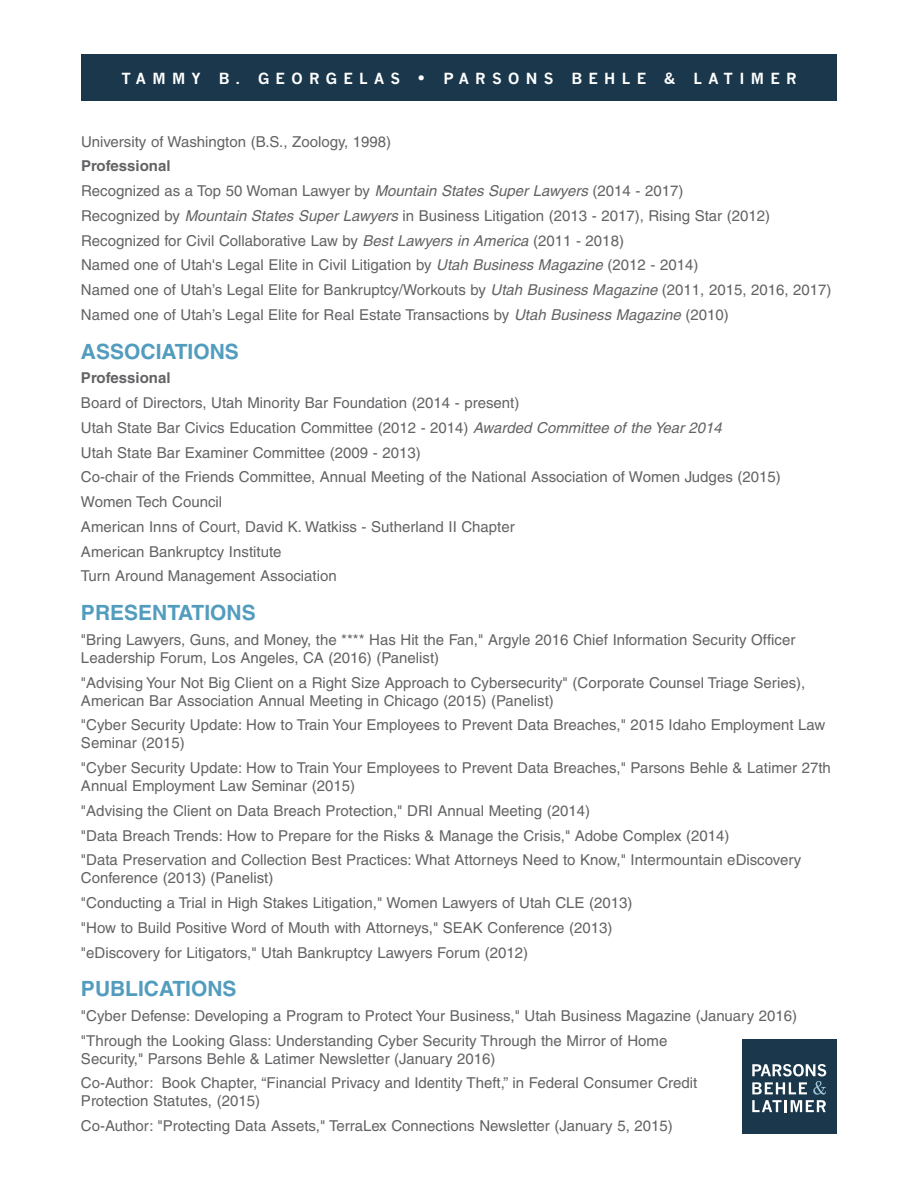
<style>
.page{position:relative;width:918px;height:1188px;background:#fff}
.page>*{position:absolute;margin:0;border:0;box-sizing:border-box;transform-origin:0 0}
.lists{font:700 21px "Helvetica CE";color:#529cbe}
.lists-2{font:15px/18px "Helvetica CE";color:#636366}
.Subhead{font:15px "Helvetica CE";color:#636366}
.t1{font:700 15px "News Gothic";letter-spacing:.42em;color:#fff}
.Subhead-2{font:700 15px "Helvetica CE";color:#636366}
.s1{font-size:18px}
.s2{font-style:italic}
</style>
<div class="page">
<div style="left:742px;top:1040px;width:95px;height:94px;background:#1a374b"></div>
<svg style="left:752px;top:1064px;width:74px;height:48px"></svg>
<div style="left:81px;top:54px;width:756px;height:47px;background:#1a374b"></div>
<p class="t1" style="left:121px;top:70px;width:305px">TAMMY B. GEORGELAS <span class="s1">•</span></p>
<p class="t1" style="left:443px;top:70px;width:355px">PARSONS BEHLE &amp; LATIMER</p>
<p class="Subhead" style="left:81px;top:133px;width:312px">University of Washington (B.S., Zoology, 1998)</p>
<p class="Subhead-2" style="left:81px;top:157px;width:91px">Professional</p>
<p class="Subhead" style="left:81px;top:182px;width:604px">Recognized as a Top 50 Woman Lawyer by <span class="s2">Mountain States Super Lawyers</span> (2014 - 2017)</p>
<p class="Subhead" style="left:81px;top:207px;width:691px">Recognized by <span class="s2">Mountain States Super Lawyers</span> in Business Litigation (2013 - 2017), Rising Star (2012)</p>
<p class="Subhead" style="left:81px;top:232px;width:545px">Recognized for Civil Collaborative Law by <span class="s2">Best Lawyers in America</span> (2011 - 2018)</p>
<p class="Subhead" style="left:81px;top:256px;width:619px">Named one of Utah's Legal Elite in Civil Litigation by <span class="s2">Utah Business Magazine</span> (2012 - 2014)</p>
<p class="Subhead" style="left:81px;top:281px;width:752px">Named one of Utah’s Legal Elite for Bankruptcy/Workouts by <span class="s2">Utah Business Magazine</span> (2011, 2015, 2016, 2017)</p>
<p class="Subhead" style="left:81px;top:306px;width:649px">Named one of Utah’s Legal Elite for Real Estate Transactions by <span class="s2">Utah Business Magazine</span> (2010)</p>
<p class="lists" style="left:81px;top:338px;width:159px">ASSOCIATIONS</p>
<p class="Subhead-2" style="left:81px;top:369px;width:91px">Professional</p>
<p class="lists-2" style="left:81px;top:394px;width:440px">Board of Directors, Utah Minority Bar Foundation (2014 - present)</p>
<p class="lists-2" style="left:81px;top:419px;width:642px">Utah State Bar Civics Education Committee (2012 - 2014) <span class="s2">Awarded Committee of the Year 2014</span></p>
<p class="lists-2" style="left:81px;top:443px;width:341px">Utah State Bar Examiner Committee (2009 - 2013)</p>
<p class="lists-2" style="left:81px;top:468px;width:701px">Co-chair of the Friends Committee, Annual Meeting of the National Association of Women Judges (2015)</p>
<p class="lists-2" style="left:81px;top:493px;width:143px">Women Tech Council</p>
<p class="lists-2" style="left:81px;top:518px;width:435px">American Inns of Court, David K. Watkiss - Sutherland II Chapter</p>
<p class="lists-2" style="left:81px;top:542px;width:202px">American Bankruptcy Institute</p>
<p class="lists-2" style="left:81px;top:567px;width:257px">Turn Around Management Association</p>
<p class="lists" style="left:81px;top:600px;width:176px">PRESENTATIONS</p>
<p class="lists-2" style="left:81px;top:630px;width:716px">"Bring Lawyers, Guns, and Money, the **** Has Hit the Fan," Argyle 2016 Chief Information Security Officer<br>Leadership Forum, Los Angeles, CA (2016) (Panelist)</p>
<p class="lists-2" style="left:81px;top:673px;width:726px">"Advising Your Not Big Client on a Right Size Approach to Cybersecurity" (Corporate Counsel Triage Series),<br>American Bar Association Annual Meeting in Chicago (2015) (Panelist)</p>
<p class="lists-2" style="left:81px;top:716px;width:746px">"Cyber Security Update: How to Train Your Employees to Prevent Data Breaches," 2015 Idaho Employment Law<br>Seminar (2015)</p>
<p class="lists-2" style="left:81px;top:759px;width:751px">"Cyber Security Update: How to Train Your Employees to Prevent Data Breaches," Parsons Behle &amp; Latimer 27th<br>Annual Employment Law Seminar (2015)</p>
<p class="lists-2" style="left:81px;top:801px;width:511px">"Advising the Client on Data Breach Protection," DRI Annual Meeting (2014)</p>
<p class="lists-2" style="left:81px;top:826px;width:650px">"Data Breach Trends: How to Prepare for the Risks &amp; Manage the Crisis," Adobe Complex (2014)</p>
<p class="lists-2" style="left:81px;top:851px;width:722px">"Data Preservation and Collection Best Practices: What Attorneys Need to Know," Intermountain eDiscovery<br>Conference (2013) (Panelist)</p>
<p class="lists-2" style="left:81px;top:894px;width:553px">"Conducting a Trial in High Stakes Litigation," Women Lawyers of Utah CLE (2013)</p>
<p class="lists-2" style="left:81px;top:918px;width:533px">"How to Build Positive Word of Mouth with Attorneys," SEAK Conference (2013)</p>
<p class="lists-2" style="left:81px;top:943px;width:449px">"eDiscovery for Litigators," Utah Bankruptcy Lawyers Forum (2012)</p>
<p class="lists" style="left:81px;top:976px;width:157px">PUBLICATIONS</p>
<p class="lists-2" style="left:81px;top:1007px;width:718px">"Cyber Defense: Developing a Program to Protect Your Business," Utah Business Magazine (January 2016)</p>
<p class="lists-2" style="left:81px;top:1031px;width:588px">"Through the Looking Glass: Understanding Cyber Security Through the Mirror of Home<br>Security," Parsons Behle &amp; Latimer Newsletter (January 2016)</p>
<p class="lists-2" style="left:81px;top:1074px;width:618px">Co-Author: Book Chapter, “Financial Privacy and Identity Theft,” in Federal Consumer Credit<br>Protection Statutes, (2015)</p>
<p class="lists-2" style="left:81px;top:1117px;width:593px">Co-Author: "Protecting Data Assets," TerraLex Connections Newsletter (January 5, 2015)</p>
</div>
